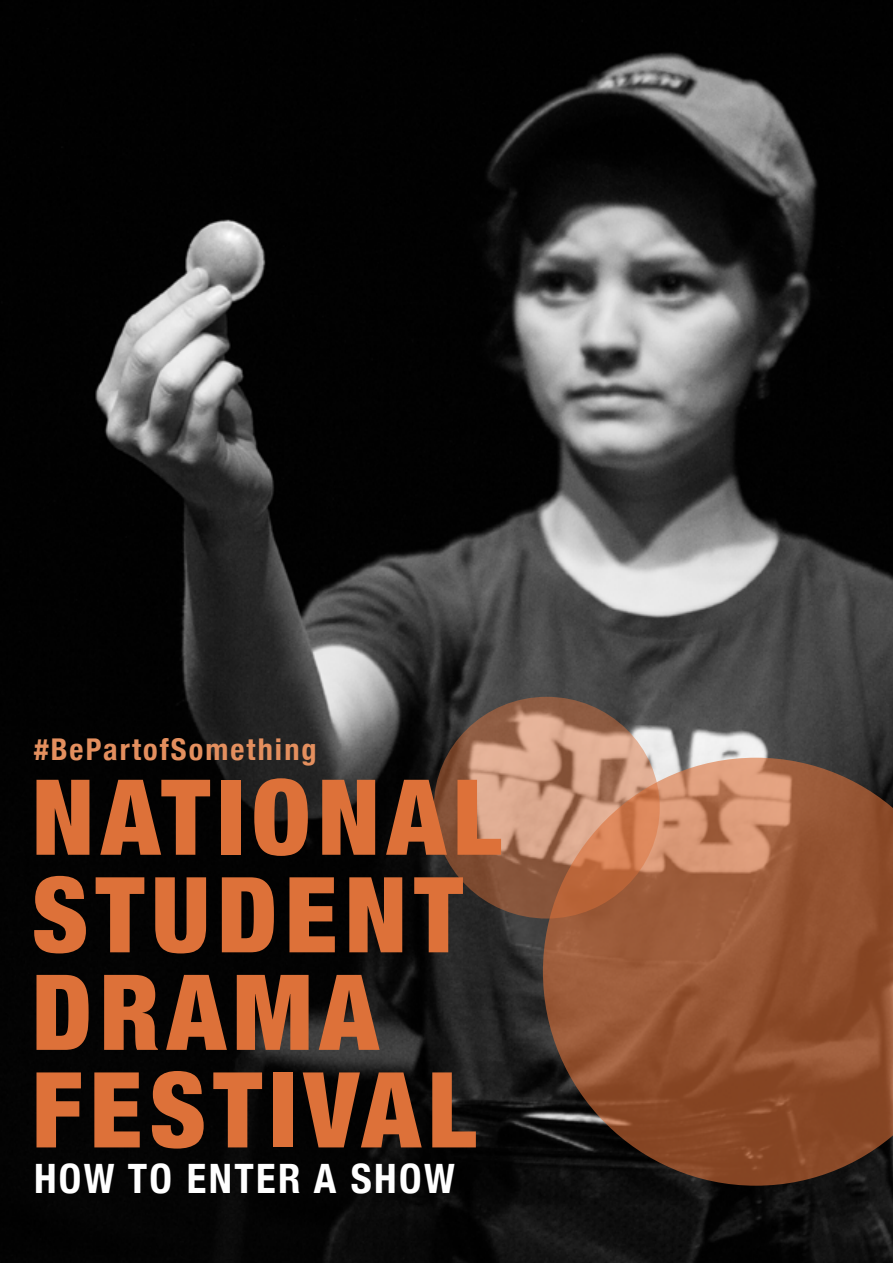
<style>
.page{position:relative;width:893px;height:1263px;background:#fff}
.page>*{position:absolute;margin:0;border:0;box-sizing:border-box;transform-origin:0 0}
.t1{font:900 condensed 105px/97.5px "Helvetica Neue";letter-spacing:.07em;color:#dd7139}
.t2{font:700 condensed 40.5px "Helvetica Neue";letter-spacing:.06em;color:#fff}
.t3{font:700 condensed 30px "Helvetica Neue";letter-spacing:.07em;color:#e48f5e}
</style>
<div class="page">
<img style="left:0;top:0;width:893px;height:1263px">
<svg style="left:543px;top:758px;width:350px;height:428px;background:#8d5336"></svg>
<svg style="left:434px;top:697px;width:226px;height:221px;background:#b77e61"></svg>
<p class="t3" style="left:34px;top:725px;width:284px">#BePartofSomething</p>
<p class="t1" style="left:32px;top:763px;width:471px">NATIONAL<br>STUDENT<br>DRAMA<br>FESTIVAL</p>
<p class="t2" style="left:34px;top:1145px;width:422px">HOW TO ENTER A SHOW</p>
</div>
